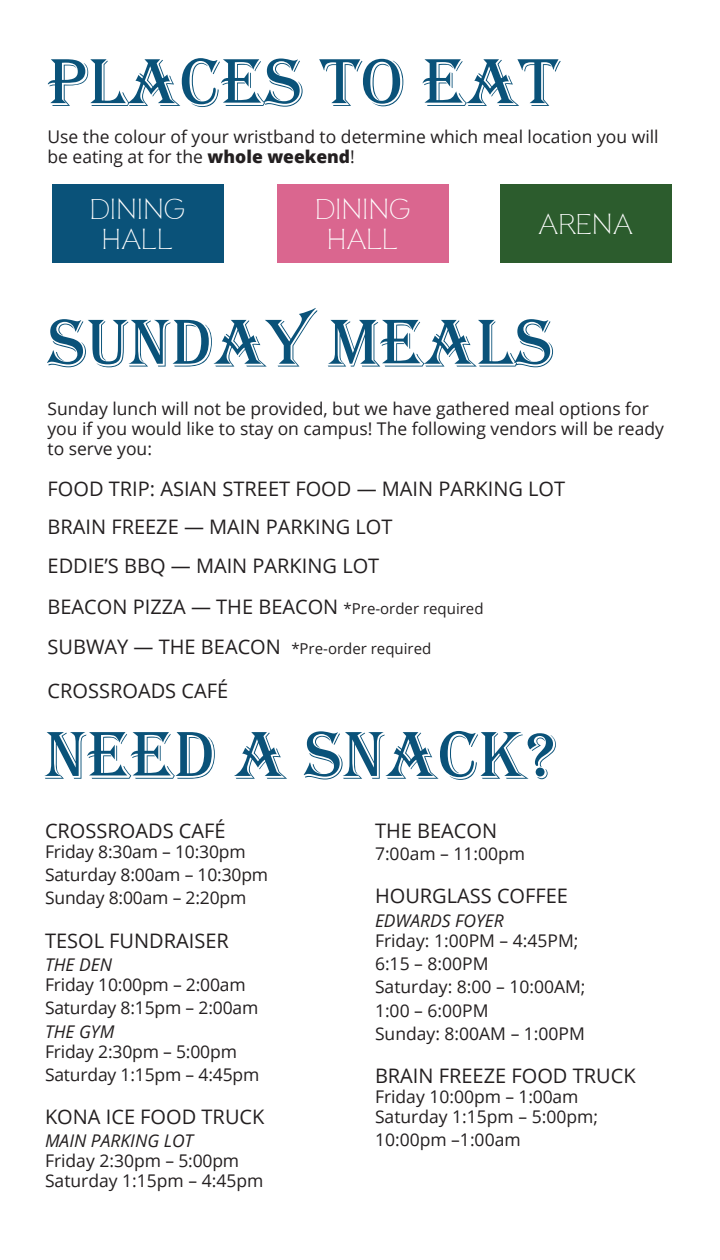
<style>
.page{position:relative;width:720px;height:1260px;background:#fff}
.page>*{position:absolute;margin:0;border:0;box-sizing:border-box;transform-origin:0 0}
.t1{font:70px "Algerian";color:#0a5279}
.t2{font:25px/30px "Reborn";letter-spacing:-.02em;color:#fff;text-align:center}
.Body_Info{font:20px "Open Sans";color:#231f20}
.Body_Info-2{font:17.5px/20px "Open Sans";color:#231f20}
.t3{font:italic 17.5px "Open Sans";color:#231f20}
.Body_Info-3{font:15px "Open Sans";color:#231f20}
.s1{font-weight:800}
.s2{font-size:15px}
.s3{font-size:20px}
.s4{font-style:italic}
</style>
<div class="page">
<div style="left:52px;top:185px;width:172px;height:78px;background:#0a5279"></div>
<div style="left:278px;top:185px;width:171px;height:78px;background:#da668f"></div>
<div style="left:500px;top:185px;width:171px;height:78px;background:#2c5c2d"></div>
<p class="t1" style="left:48px;top:44px;width:467px">PLACES TO EAT</p>
<p class="Body_Info-2" style="left:48px;top:127px;width:613px">Use the colour of your wristband to determine which meal location you will be eating at for the <span class="s1">whole weekend</span>!</p>
<p class="t2" style="left:90px;top:197px;width:98px">DINING<br>HALL</p>
<p class="t2" style="left:315px;top:197px;width:98px">DINING<br>HALL</p>
<p class="t2" style="left:537px;top:212px;width:99px">ARENA</p>
<p class="t1" style="left:48px;top:304px;width:507px">SUNDAY MEALS</p>
<p class="Body_Info-2" style="left:48px;top:398px;width:618px">Sunday lunch will not be provided, but we have gathered meal options for you if you would like to stay on campus! The following vendors will be ready to serve you:</p>
<p class="Body_Info" style="left:48px;top:475px;width:519px">FOOD TRIP: ASIAN STREET FOOD — MAIN PARKING LOT</p>
<p class="Body_Info" style="left:48px;top:513px;width:347px">BRAIN FREEZE — MAIN PARKING LOT</p>
<p class="Body_Info" style="left:48px;top:552px;width:333px">EDDIE’S BBQ — MAIN PARKING LOT</p>
<p class="Body_Info" style="left:48px;top:593px;width:437px">BEACON PIZZA — THE BEACON <span class="s2">*Pre-order required</span></p>
<p class="Body_Info-3" style="left:48px;top:639px;width:385px"><span class="s3">SUBWAY — THE BEACON</span> *Pre-order required</p>
<p class="Body_Info" style="left:48px;top:677px;width:182px">CROSSROADS CAFÉ</p>
<p class="t1" style="left:45px;top:717px;width:513px">NEED A SNACK?</p>
<p class="Body_Info" style="left:45px;top:817px;width:182px">CROSSROADS CAFÉ</p>
<p class="Body_Info-2" style="left:45px;top:841px;width:202px">Friday 8:30am – 10:30pm</p>
<p class="Body_Info-2" style="left:45px;top:864px;width:225px">Saturday 8:00am – 10:30pm</p>
<p class="Body_Info-2" style="left:45px;top:888px;width:203px">Sunday 8:00am – 2:20pm</p>
<p class="Body_Info" style="left:45px;top:927px;width:185px">TESOL FUNDRAISER</p>
<p class="Body_Info-2" style="left:45px;top:954px;width:202px"><span class="s4">THE DEN<br></span>Friday 10:00pm – 2:00am</p>
<p class="Body_Info-2" style="left:45px;top:997px;width:215px">Saturday 8:15pm – 2:00am</p>
<p class="Body_Info-2" style="left:45px;top:1021px;width:193px"><span class="s4">THE GYM<br></span>Friday 2:30pm – 5:00pm</p>
<p class="Body_Info-2" style="left:45px;top:1064px;width:216px">Saturday 1:15pm – 4:45pm</p>
<p class="Body_Info" style="left:45px;top:1103px;width:221px">KONA ICE FOOD TRUCK</p>
<p class="Body_Info-2" style="left:45px;top:1131px;width:220px"><span class="s4">MAIN PARKING LOT<br></span>Friday 2:30pm – 5:00pm<br>Saturday 1:15pm – 4:45pm</p>
<p class="Body_Info" style="left:375px;top:817px;width:124px">THE BEACON</p>
<p class="Body_Info-2" style="left:375px;top:843px;width:152px">7:00am – 11:00pm</p>
<p class="Body_Info" style="left:375px;top:882px;width:195px">HOURGLASS COFFEE</p>
<p class="t3" style="left:375px;top:908px;width:130px">EDWARDS FOYER</p>
<p class="Body_Info-2" style="left:375px;top:928px;width:212px;line-height:23.2px">Friday: 1:00PM – 4:45PM;<br>6:15 – 8:00PM<br>Saturday: 8:00 – 10:00AM;<br>1:00 – 6:00PM<br>Sunday: 8:00AM – 1:00PM</p>
<p class="Body_Info" style="left:375px;top:1062px;width:262px">BRAIN FREEZE FOOD TRUCK</p>
<p class="Body_Info-2" style="left:375px;top:1086px;width:225px">Friday 10:00pm – 1:00am<br>Saturday 1:15pm – 5:00pm;</p>
<p class="Body_Info-2" style="left:375px;top:1130px;width:147px">10:00pm –1:00am</p>
</div>
